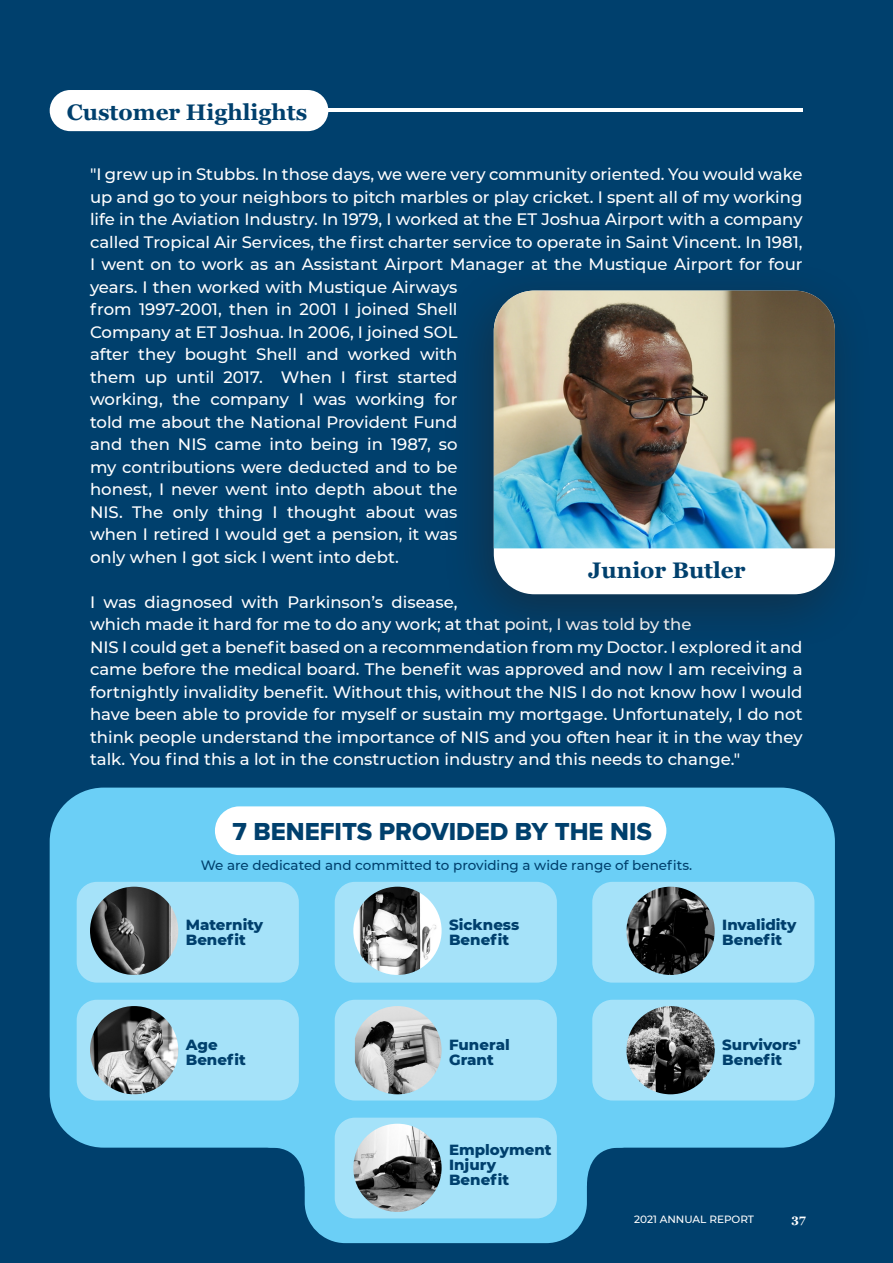
<style>
.page{position:relative;width:893px;height:1263px;background:#00406d}
.page>*{position:absolute;margin:0;border:0;box-sizing:border-box;transform-origin:0 0}
.Copy_Text_10_14_Full{font:25.5px "Proxima Nova Extrabld";color:#00406d}
.Copy_Text_10_14_Full-2{font:700 22.5px "Georgia";color:#00406d}
.Copy_Text_10_14_Full-3{font:500 16.5px/22.5px "Montserrat";color:#fff}
.Copy_Text_10_14_Full-4{font:800 15px "Montserrat";color:#00406d}
.Copy_Text_10_14_Full-5{font:500 13.5px "Montserrat";color:#00406d}
.t1{font:700 12px "Georgia";color:#fff}
.t2{font:500 10.5px "Montserrat";color:#fff}
</style>
<div class="page">
<hr style="left:299px;top:109px;width:504px;height:3px;background:#fff">
<div style="left:50px;top:90px;width:278px;height:41px;background:#fff;border-radius:21px"></div>
<div style="left:441px;top:258px;width:433px;height:395px;background:#231f20;opacity:.45"></div>
<div style="left:494px;top:291px;width:341px;height:303px;background:#fff;border-radius:40px"></div>
<img style="left:494px;top:291px;width:341px;height:257px">
<div style="left:50px;top:787px;width:785px;height:360px;background:#6bcff6;border-radius:54px"></div>
<div style="left:215px;top:806px;width:451px;height:49px;background:#fff;border-radius:24px"></div>
<div style="left:305px;top:1095px;width:282px;height:148px;background:#6bcff6;border-radius:40px"></div>
<div style="left:77px;top:882px;width:222px;height:101px;background:#a5e2f9;border-radius:20px"></div>
<div style="left:77px;top:1000px;width:222px;height:100px;background:#a5e2f9;border-radius:20px"></div>
<div style="left:335px;top:1000px;width:222px;height:100px;background:#a5e2f9;border-radius:20px"></div>
<div style="left:592px;top:1000px;width:222px;height:100px;background:#a5e2f9;border-radius:20px"></div>
<div style="left:335px;top:1118px;width:222px;height:100px;background:#a5e2f9;border-radius:20px"></div>
<div style="left:335px;top:882px;width:222px;height:101px;background:#a5e2f9;border-radius:20px"></div>
<div style="left:592px;top:882px;width:222px;height:101px;background:#a5e2f9;border-radius:20px"></div>
<img style="left:90px;top:887px;width:88px;height:88px;border-radius:44px">
<img style="left:90px;top:1006px;width:88px;height:88px;border-radius:44px">
<img style="left:353px;top:1124px;width:89px;height:88px;border-radius:44px">
<img style="left:353px;top:887px;width:89px;height:88px;border-radius:44px">
<img style="left:355px;top:1006px;width:87px;height:88px">
<img style="left:626px;top:887px;width:89px;height:88px;border-radius:44px">
<img style="left:626px;top:1006px;width:89px;height:88px;border-radius:44px">
<svg style="left:587px;top:1147px;width:54px;height:35px"></svg>
<svg style="left:251px;top:1147px;width:54px;height:39px"></svg>
<p class="Copy_Text_10_14_Full-2" style="left:67px;top:98px;width:242px">Customer Highlights</p>
<p class="Copy_Text_10_14_Full-3" style="left:90px;top:162px;width:714px">"I grew up in Stubbs. In those days, we were very community oriented. You would wake up and go to your neighbors to pitch marbles or play cricket. I spent all of my working life in the Aviation Industry. In 1979, I worked at the ET Joshua Airport with a company called Tropical Air Services, the first charter service to operate in Saint Vincent. In 1981, I went on to work as an Assistant Airport Manager at the Mustique Airport for four years. I then worked with Mustique Airways<br>from 1997-2001, then in 2001 I joined Shell<br>Company at ET Joshua. In 2006, I joined SOL<br>after they bought Shell and worked with<br>them up until 2017. When I first started<br>working, the company I was working for<br>told me about the National Provident Fund<br>and then NIS came into being in 1987, so<br>my contributions were deducted and to be<br>honest, I never went into depth about the<br>NIS. The only thing I thought about was<br>when I retired I would get a pension, it was<br>only when I got sick I went into debt.</p>
<p class="Copy_Text_10_14_Full-3" style="left:90px;top:590px;width:714px">I was diagnosed with Parkinson’s disease,<br>which made it hard for me to do any work; at that point, I was told by the<br>NIS I could get a benefit based on a recommendation from my Doctor. I explored it and came before the medical board. The benefit was approved and now I am receiving a fortnightly invalidity benefit. Without this, without the NIS I do not know how I would have been able to provide for myself or sustain my mortgage. Unfortunately, I do not think people understand the importance of NIS and you often hear it in the way they talk. You find this a lot in the construction industry and this needs to change."</p>
<p class="Copy_Text_10_14_Full-2" style="left:588px;top:555px;width:159px">Junior Butler</p>
<p class="Copy_Text_10_14_Full" style="left:233px;top:812px;width:421px">7 BENEFITS PROVIDED BY THE NIS</p>
<p class="Copy_Text_10_14_Full-5" style="left:201px;top:856px;width:493px">We are dedicated and committed to providing a wide range of benefits.</p>
<p class="Copy_Text_10_14_Full-4" style="left:186px;top:914px;width:79px">Maternity</p>
<p class="Copy_Text_10_14_Full-4" style="left:186px;top:929px;width:62px">Benefit</p>
<p class="Copy_Text_10_14_Full-4" style="left:449px;top:914px;width:72px">Sickness</p>
<p class="Copy_Text_10_14_Full-4" style="left:449px;top:929px;width:62px">Benefit</p>
<p class="Copy_Text_10_14_Full-4" style="left:722px;top:914px;width:76px">Invalidity</p>
<p class="Copy_Text_10_14_Full-4" style="left:722px;top:929px;width:62px">Benefit</p>
<p class="Copy_Text_10_14_Full-4" style="left:186px;top:1034px;width:33px">Age</p>
<p class="Copy_Text_10_14_Full-4" style="left:186px;top:1049px;width:62px">Benefit</p>
<p class="Copy_Text_10_14_Full-4" style="left:449px;top:1034px;width:62px">Funeral</p>
<p class="Copy_Text_10_14_Full-4" style="left:449px;top:1049px;width:46px">Grant</p>
<p class="Copy_Text_10_14_Full-4" style="left:449px;top:1139px;width:104px">Employment</p>
<p class="Copy_Text_10_14_Full-4" style="left:449px;top:1154px;width:48px">Injury</p>
<p class="Copy_Text_10_14_Full-4" style="left:449px;top:1169px;width:62px">Benefit</p>
<p class="Copy_Text_10_14_Full-4" style="left:722px;top:1034px;width:80px">Survivors'</p>
<p class="Copy_Text_10_14_Full-4" style="left:722px;top:1049px;width:62px">Benefit</p>
<p class="t2" style="left:634px;top:1211px;width:122px">2021 ANNUAL REPORT</p>
<p class="t1" style="left:792px;top:1211px;width:16px">37</p>
</div>
